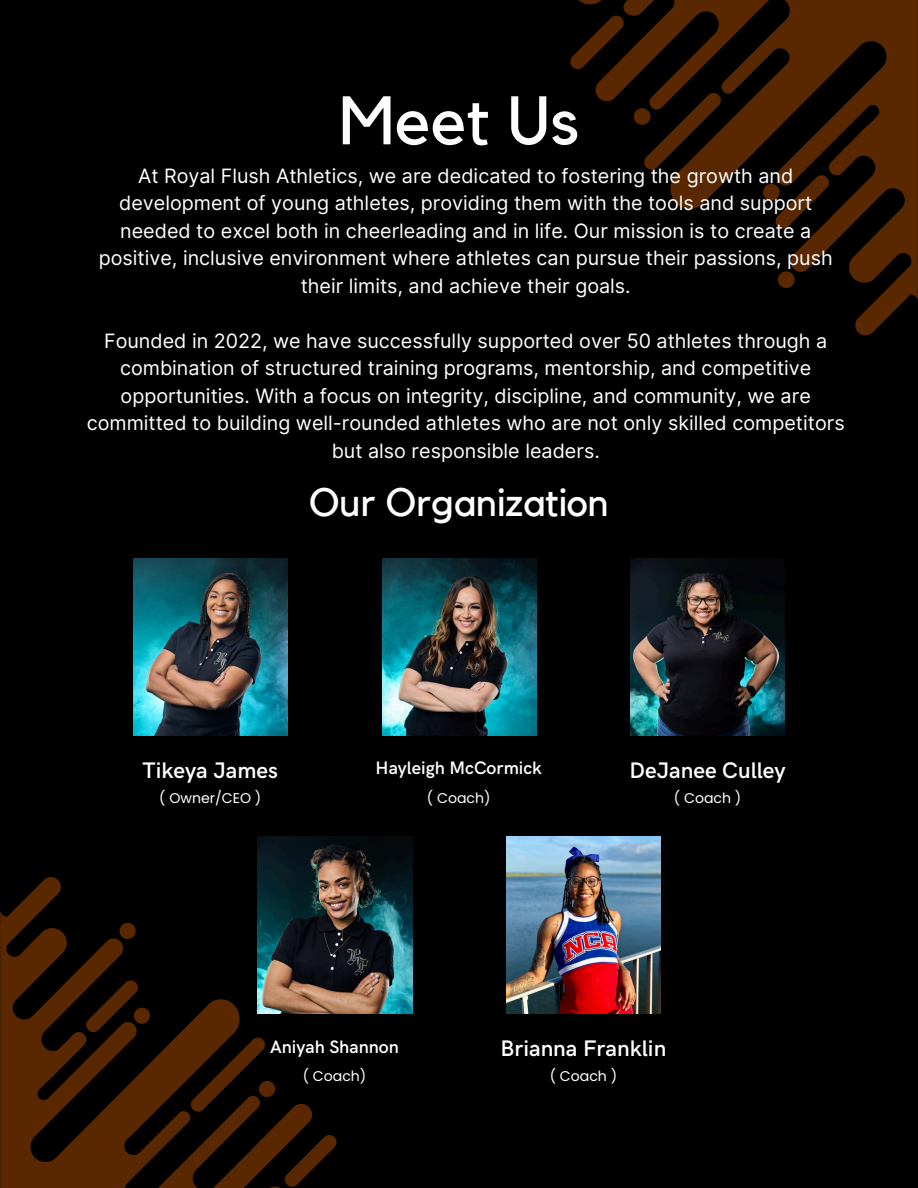
<style>
.page{position:relative;width:918px;height:1188px;background:#000}
.page>*{position:absolute;margin:0;border:0;box-sizing:border-box;transform-origin:0 0}
.t1{font:67.8px "Kollektif";color:#fff}
.t2{font:39.45px "Kollektif";color:#fff}
.t3{font:600 22.5px "HK Grotesk";color:#fff}
.t4{font:19.8px/27.5px "Inter";color:#fff;text-align:center}
.t5{font:600 18px "HK Grotesk";color:#fff}
.t6{font:14.1px "Poppins";color:#fff}
</style>
<div class="page">
<svg style="left:0;top:909px;width:336px;height:279px"></svg>
<svg style="left:0;top:877px;width:61px;height:69px"></svg>
<svg style="left:120px;top:923px;width:16px;height:16px"></svg>
<svg style="left:188px;top:1035px;width:87px;height:80px"></svg>
<svg style="left:282px;top:1132px;width:55px;height:56px"></svg>
<svg style="left:38px;top:978px;width:112px;height:103px"></svg>
<svg style="left:578px;top:0;width:340px;height:280px"></svg>
<svg style="left:855px;top:264px;width:63px;height:71px"></svg>
<svg style="left:778px;top:271px;width:17px;height:17px"></svg>
<svg style="left:634px;top:90px;width:90px;height:83px"></svg>
<svg style="left:570px;top:13px;width:57px;height:59px"></svg>
<svg style="left:763px;top:125px;width:116px;height:107px"></svg>
<img style="left:133px;top:559px;width:155px;height:176px">
<img style="left:382px;top:559px;width:154px;height:176px">
<img style="left:631px;top:559px;width:154px;height:176px">
<img style="left:258px;top:837px;width:154px;height:176px">
<img style="left:507px;top:837px;width:154px;height:176px">
<p class="t1" style="left:339px;top:89px;width:242px">Meet Us</p>
<h5 class="t4" style="left:99px;top:162px;width:735px">At Royal Flush Athletics, we are dedicated to fostering the growth and development of young athletes, providing them with the tools and support needed to excel both in cheerleading and in life. Our mission is to create a positive, inclusive environment where athletes can pursue their passions, push their limits, and achieve their goals.</h5>
<p class="t4" style="left:87px;top:327px;width:759px">Founded in 2022, we have successfully supported over 50 athletes through a combination of structured training programs, mentorship, and competitive opportunities. With a focus on integrity, discipline, and community, we are committed to building well-rounded athletes who are not only skilled competitors but also responsible leaders.</p>
<h1 class="t2" style="left:309px;top:484px;width:301px">Our Organization</h1>
<h2 class="t3" style="left:142px;top:758px;width:137px">Tikeya James</h2>
<p class="t5" style="left:376px;top:758px;width:168px">Hayleigh McCormick</p>
<p class="t6" style="left:159px;top:788px;width:103px">( Owner/CEO )</p>
<p class="t6" style="left:427px;top:788px;width:65px">( Coach)</p>
<h3 class="t3" style="left:629px;top:758px;width:158px">DeJanee Culley</h3>
<p class="t6" style="left:674px;top:788px;width:69px">( Coach )</p>
<h4 class="t5" style="left:270px;top:1036px;width:130px">Aniyah Shannon</h4>
<p class="t6" style="left:303px;top:1066px;width:65px">( Coach)</p>
<h3 class="t3" style="left:501px;top:1036px;width:167px">Brianna Franklin</h3>
<p class="t6" style="left:550px;top:1066px;width:69px">( Coach )</p>
</div>
